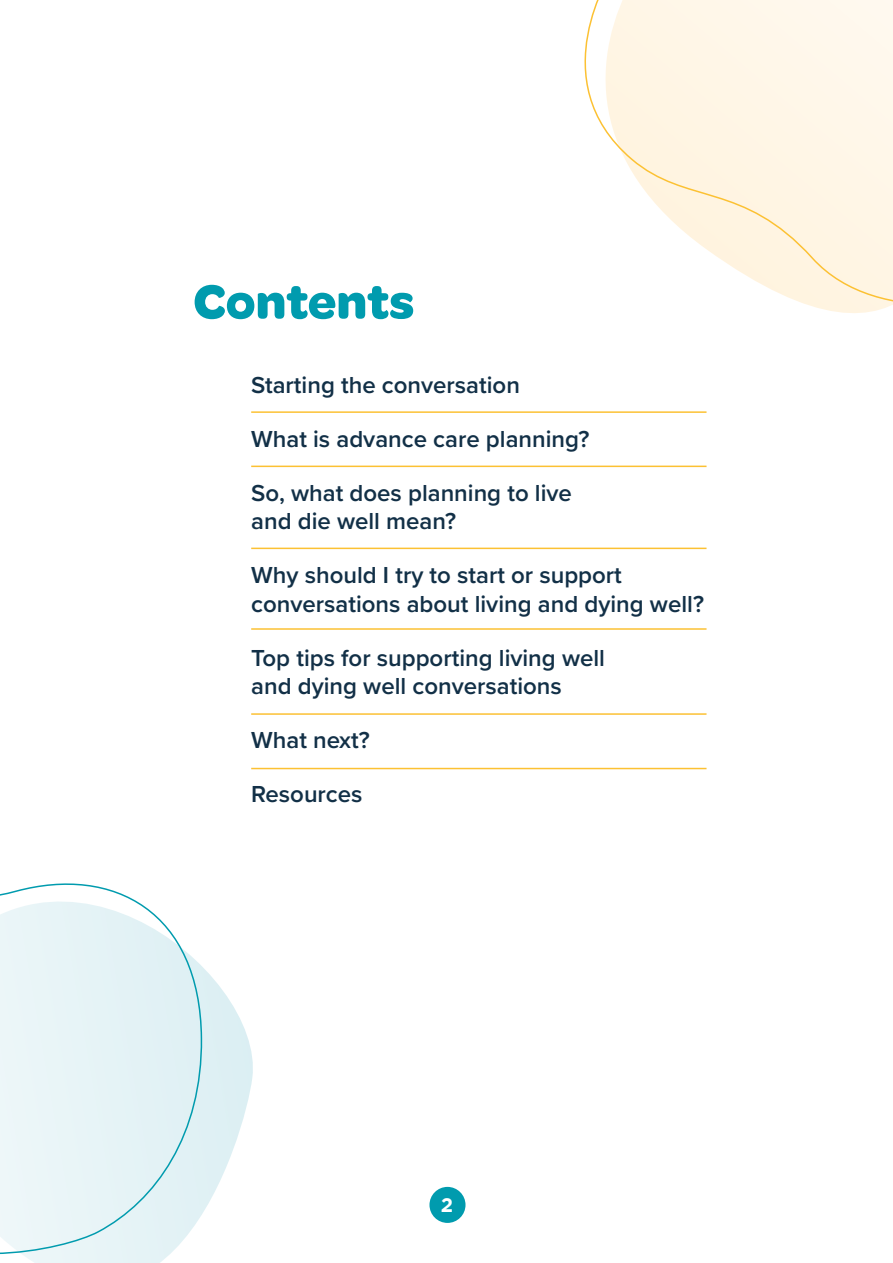
<style>
.page{position:relative;width:893px;height:1263px;background:#fff}
.page>*{position:absolute;margin:0;border:0;box-sizing:border-box;transform-origin:0 0}
.Page_header{font:700 51px "Omnes";color:#009bae}
.Page_header-2{font:600 24px/28.5px "Proxima Nova";color:#123047}
.Page_header-3{font:700 19.8px "Gotham";color:#fff}
</style>
<div class="page">
<div style="left:429px;top:1187px;width:36px;height:36px;background:#009bae;border-radius:50%"></div>
<hr style="left:251px;top:411px;width:455px;height:2px;background:#fcc133">
<hr style="left:251px;top:548px;width:455px;height:1px;background:#fcc133">
<hr style="left:251px;top:466px;width:455px;height:1px;background:#fcc133">
<hr style="left:251px;top:628px;width:455px;height:2px;background:#fcc133">
<hr style="left:251px;top:713px;width:455px;height:2px;background:#fcc133">
<hr style="left:251px;top:768px;width:455px;height:1px;background:#fcc133">
<svg style="left:203px;top:968px;width:50px;height:244px;fill:#def0f4"></svg>
<svg style="left:0;top:883px;width:203px;height:380px;background:#e5f3f6"></svg>
<svg style="left:584px;top:0;width:309px;height:313px"></svg>
<p class="Page_header" style="left:193px;top:265px;width:223px">Contents</p>
<p class="Page_header-2" style="left:251px;top:370px;width:270px">Starting the conversation</p>
<p class="Page_header-2" style="left:251px;top:424px;width:340px">What is advance care planning?</p>
<p class="Page_header-2" style="left:251px;top:478px;width:322px">So, what does planning to live and die well mean?</p>
<p class="Page_header-2" style="left:251px;top:560px;width:454px">Why should I try to start or support conversations about living and dying well?</p>
<p class="Page_header-2" style="left:251px;top:643px;width:355px">Top tips for supporting living well and dying well conversations</p>
<p class="Page_header-2" style="left:251px;top:725px;width:120px">What next?</p>
<p class="Page_header-2" style="left:251px;top:779px;width:113px">Resources</p>
<p class="Page_header-3" style="left:441px;top:1193px;width:14px">2</p>
</div>
